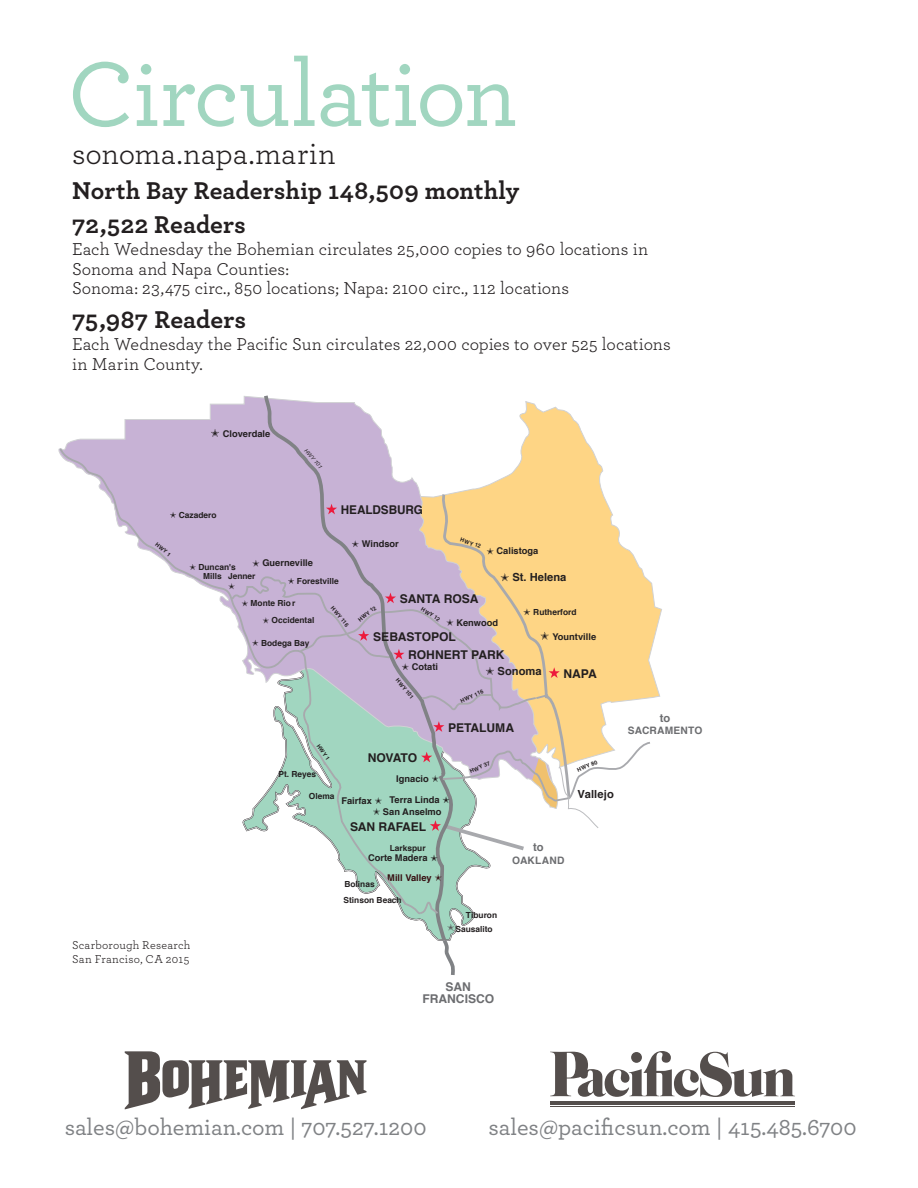
<style>
.page{position:relative;width:918px;height:1188px;background:#fff}
.page>*{position:absolute;margin:0;border:0;box-sizing:border-box;transform-origin:0 0}
.t1{font:500 96px "Archer";letter-spacing:-.02em;color:#a1d6c0}
.t2{font:31.5px "Archer";color:#231f20}
.t3{font:700 25.5px/33.6px "Archer";letter-spacing:.005em;color:#231f20}
.t4{font:500 23.85px "Archer";color:#808285}
.t5{font:18px/19.5px "Archer";color:#231f20}
.t6{font:700 12.15px/18.8px "Helvetica";letter-spacing:-.005em;color:#231f20}
.t7{font:700 12.15px/12.1px "Helvetica";color:#6c6d70;text-align:center}
.t8{font:12px/13.5px "Archer";letter-spacing:.02em;color:#231f20}
.t9{font:700 11.1px "Helvetica";color:#231f20}
.t10{font:700 11.1px "Helvetica";color:#6c6d70}
.t11{font:700 10.2px "Helvetica";letter-spacing:.02em;color:#6c6d70}
.t12{font:700 9.3px/11.9px "Helvetica";color:#231f20;text-align:center}
.t13{font:700 9.3px "Helvetica";color:#370e11}
.t14{font:700 8.4px/17.1px "Helvetica";color:#231f20}
.t15{font:700 5.55px "Helvetica";color:#231f20}
.t16{font:italic 5.55px "Helvetica Neue";color:#231f20}
</style>
<div class="page">
<svg style="left:556px;top:407px;width:106px;height:291px"></svg>
<svg style="left:66px;top:396px;width:490px;height:96px"></svg>
<svg style="left:262px;top:395px;width:186px;height:97px"></svg>
<svg style="left:58px;top:446px;width:268px;height:162px"></svg>
<svg style="left:211px;top:429px;width:8px;height:8px"></svg>
<svg style="left:189px;top:564px;width:7px;height:6px"></svg>
<svg style="left:170px;top:512px;width:6px;height:6px"></svg>
<svg style="left:228px;top:492px;width:424px;height:483px"></svg>
<svg style="left:125px;top:1051px;width:242px;height:58px"></svg>
<hr style="left:550px;top:1101px;width:245px;height:1px;background:#544e4c">
<hr style="left:550px;top:1102px;width:245px;height:3px;background:#544e4c">
<svg style="left:550px;top:1051px;width:245px;height:46px"></svg>
<hr style="left:550px;top:1106px;width:245px;height:1px;background:#544e4c">
<h1 class="t1" style="left:68px;top:25px;width:451px">Circulation</h1>
<h2 class="t2" style="left:72px;top:134px;width:265px">sonoma.napa.marin</h2>
<h3 class="t3" style="left:72px;top:173px;width:449px">North Bay Readership 148,509 monthly<br>72,522 Readers</h3>
<p class="t5" style="left:72px;top:239px;width:578px">Each Wednesday the Bohemian circulates 25,000 copies to 960 locations in<br>Sonoma and Napa Counties:<br>Sonoma: 23,475 circ., 850 locations; Napa: 2100 circ., 112 locations</p>
<h3 class="t3" style="left:72px;top:302px;width:176px">75,987 Readers</h3>
<p class="t5" style="left:72px;top:334px;width:600px">Each Wednesday the Pacific Sun circulates 22,000 copies to over 525 locations in Marin County.</p>
<p class="t12" style="left:223px;top:428px;width:49px">Cloverdale</p>
<p class="t16" style="left:308px;top:447px;width:25px;rotate:50deg">HWY 101</p>
<p class="t15" style="left:159px;top:540px;width:20px;rotate:40deg">HWY 1</p>
<p class="t14" style="left:179px;top:506px;width:39px">Cazadero</p>
<p class="t6" style="left:341px;top:501px;width:84px">HEALDSBURG</p>
<p class="t12" style="left:362px;top:538px;width:39px">Windsor</p>
<p class="t12" style="left:262px;top:557px;width:52px">Guerneville</p>
<p class="t14" style="left:203px;top:562px;width:34px;line-height:9.3px;text-indent:-5px">Duncan's<br>Mills</p>
<p class="t14" style="left:228px;top:568px;width:29px">Jenner</p>
<p class="t14" style="left:297px;top:572px;width:43px">Forestville</p>
<p class="t15" style="left:462px;top:535px;width:23px;rotate:18deg">HWY 12</p>
<p class="t12" style="left:497px;top:545px;width:43px">Calistoga</p>
<p class="t9" style="left:513px;top:568px;width:55px">St. Helena</p>
<p class="t14" style="left:272px;top:595px;width:44px;text-indent:-21px">Monte Rior<br>Occidental</p>
<p class="t14" style="left:261px;top:634px;width:50px">Bodega Bay</p>
<p class="t15" style="left:336px;top:604px;width:26px;rotate:50deg">HWY 116</p>
<p class="t15" style="left:322px;top:742px;width:20px;rotate:56deg">HWY 1</p>
<p class="t14" style="left:279px;top:766px;width:39px">Pt. Reyes</p>
<p class="t15" style="left:356px;top:617px;width:23px;rotate:-39deg">HWY 12</p>
<p class="t6" style="left:400px;top:590px;width:80px">SANTA ROSA</p>
<p class="t15" style="left:424px;top:605px;width:23px;rotate:32deg">HWY 12</p>
<p class="t12" style="left:456px;top:616px;width:43px">Kenwood</p>
<p class="t6" style="left:408px;top:627px;width:98px;text-indent:-35px">SEBASTOPOL<br>ROHNERT PARK</p>
<p class="t14" style="left:533px;top:604px;width:45px">Rutherford</p>
<p class="t12" style="left:552px;top:630px;width:45px">Yountville</p>
<p class="t12" style="left:412px;top:661px;width:28px">Cotati</p>
<p class="t15" style="left:400px;top:676px;width:26px;rotate:50deg">HWY 101</p>
<p class="t6" style="left:368px;top:749px;width:51px">NOVATO</p>
<p class="t12" style="left:396px;top:773px;width:34px">Ignacio</p>
<p class="t15" style="left:459px;top:697px;width:26px;rotate:-24deg">HWY 116</p>
<p class="t9" style="left:498px;top:662px;width:46px">Sonoma</p>
<p class="t6" style="left:448px;top:718px;width:67px">PETALUMA</p>
<p class="t15" style="left:468px;top:768px;width:23px;rotate:-24deg">HWY 37</p>
<p class="t6" style="left:564px;top:664px;width:35px">NAPA</p>
<p class="t15" style="left:576px;top:766px;width:23px;rotate:-24deg">HWY 80</p>
<p class="t14" style="left:309px;top:788px;width:27px">Olema</p>
<p class="t12" style="left:341px;top:795px;width:32px">Fairfax</p>
<p class="t12" style="left:383px;top:794px;width:60px">Terra Linda<br>San Anselmo</p>
<p class="t6" style="left:350px;top:817px;width:77px">SAN RAFAEL</p>
<p class="t14" style="left:390px;top:839px;width:37px">Larkspur</p>
<p class="t12" style="left:368px;top:852px;width:61px">Corte Madera</p>
<p class="t13" style="left:387px;top:870px;width:46px">Mill Valley</p>
<p class="t14" style="left:344px;top:876px;width:60px;line-height:16.6px">Bolinas<br>Stinson Beach</p>
<p class="t14" style="left:456px;top:909px;width:43px;line-height:13.5px;text-indent:10px">Tiburon<br>Sausalito</p>
<p class="t9" style="left:578px;top:785px;width:38px">Vallejo</p>
<p class="t10" style="left:533px;top:838px;width:12px">to</p>
<p class="t11" style="left:512px;top:852px;width:54px">OAKLAND</p>
<p class="t8" style="left:72px;top:938px;width:120px">Scarborough Research<br>San Franciso, CA 2015</p>
<p class="t7" style="left:422px;top:981px;width:73px">SAN<br>FRANCISCO</p>
<p class="t10" style="left:660px;top:709px;width:12px">to</p>
<p class="t11" style="left:628px;top:723px;width:76px">SACRAMENTO</p>
<h3 class="t4" style="left:65px;top:1110px;width:363px">sales@bohemian.com | 707.527.1200</h3>
<h3 class="t4" style="left:489px;top:1110px;width:370px">sales@pacificsun.com | 415.485.6700</h3>
</div>
